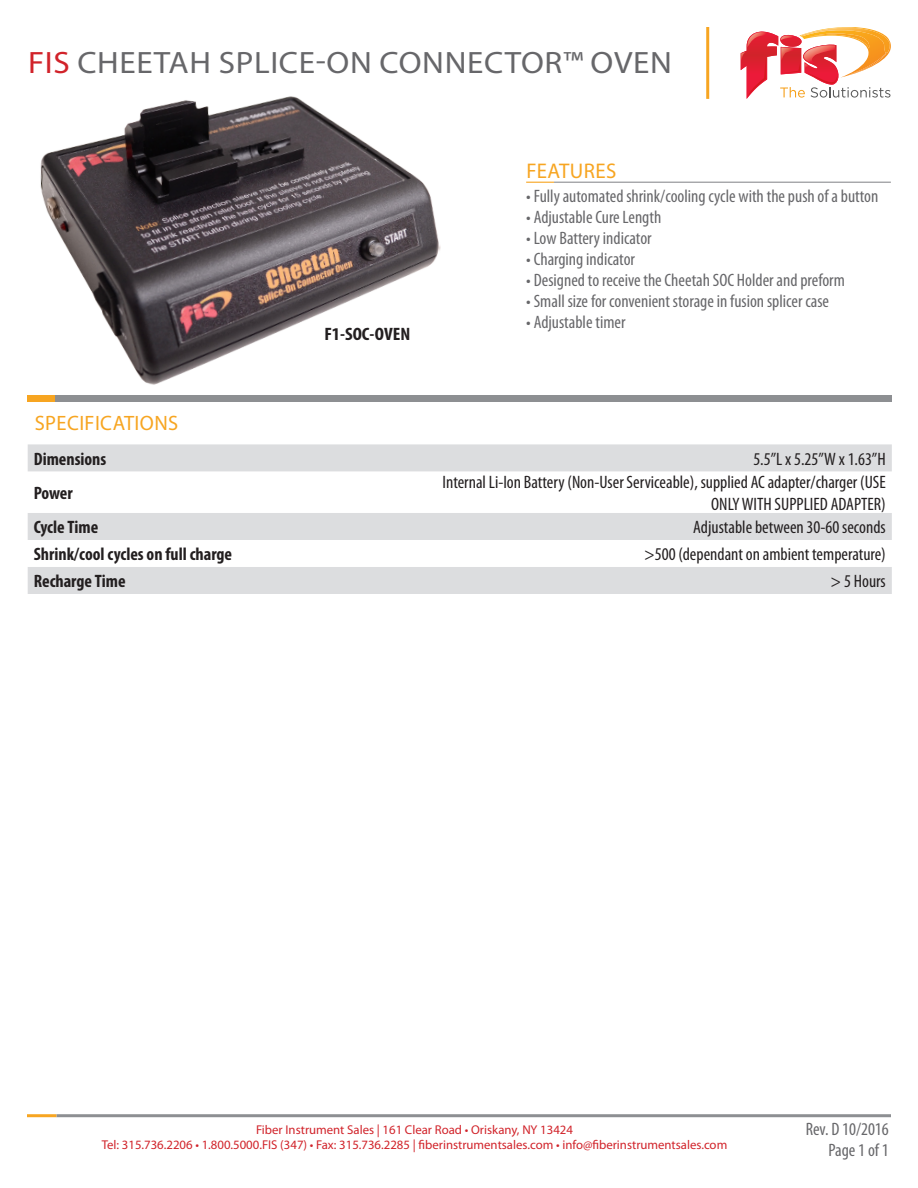
<style>
.page{position:relative;width:918px;height:1188px;background:#fff}
.page>*{position:absolute;margin:0;border:0;box-sizing:border-box;transform-origin:0 0}
.t1{font:31.05px "Myriad Pro";letter-spacing:.02em;color:#67676a;scale:1.07 1}
.t2{font:21.3px "Myriad Pro";letter-spacing:.02em;color:#f7a521}
.t3{font:20.85px "Myriad Pro";letter-spacing:.02em;color:#f7a521}
.t4{font:condensed 18px/21.6px "Myriad Pro";color:#67676a;text-align:right}
.t5{font:condensed 18px/21.6px "Myriad Pro";color:#231f20;text-align:right}
.t6{font:700 condensed 18px "Myriad Pro";color:#231f20}
.t7{font:700 condensed 18px "Myriad Pro";color:#231f20;scale:1.07 1}
.t8{font:12.75px/15.5px "Myriad Pro";color:#d1232a;text-align:center}
.s1{color:#d1232a}
</style>
<div class="page">
<div style="left:55px;top:395px;width:836px;height:7px;background:#8d8f92"></div>
<svg style="left:741px;top:27px;width:150px;height:72px"></svg>
<hr style="left:706px;top:27px;width:3px;height:72px;background:#f7a521">
<hr style="left:554px;top:182px;width:337px;height:1px;background:#8d8f92">
<svg style="left:526px;top:182px;width:28px;height:1px"></svg>
<hr style="left:56px;top:1114px;width:835px;height:3px;background:#8d8f92">
<hr style="left:27px;top:1114px;width:29px;height:3px;background:#f7a521">
<svg style="left:28px;top:444px;width:864px;height:150px;fill:#dcdddf"></svg>
<img style="left:27px;top:96px;width:414px;height:306px">
<h1 class="t1" style="left:28px;top:43px;width:583px"><span class="s1">FIS</span> cheetah splice-on connector™ OVEN</h1>
<p class="t3" style="left:35px;top:411px;width:145px">SPECIFICATIONS</p>
<p class="t7" style="left:324px;top:323px;width:82px">F1-SOC-OVEN</p>
<p class="t2" style="left:526px;top:157px;width:90px">features</p>
<p class="t4" style="left:526px;top:185px;width:354px">• Fully automated shrink/cooling cycle with the push of a button</p>
<p class="t4" style="left:526px;top:206px;width:137px">• Adjustable Cure Length</p>
<p class="t4" style="left:526px;top:227px;width:127px">• Low Battery indicator</p>
<p class="t4" style="left:526px;top:248px;width:110px">• Charging indicator</p>
<p class="t4" style="left:526px;top:269px;width:320px">• Designed to receive the Cheetah SOC Holder and preform</p>
<p class="t4" style="left:526px;top:290px;width:304px">• Small size for convenient storage in fusion splicer case</p>
<p class="t4" style="left:526px;top:311px;width:101px">• Adjustable timer</p>
<p class="t6" style="left:34px;top:447px;width:74px">Dimensions</p>
<p class="t5" style="left:753px;top:448px;width:134px">5.5”L x 5.25”W x 1.63”H</p>
<p class="t6" style="left:34px;top:482px;width:41px">Power</p>
<p class="t5" style="left:443px;top:471px;width:445px">Internal Li-Ion Battery (Non-User Serviceable), supplied AC adapter/charger (USE<br>ONLY WITH SUPPLIED ADAPTER)</p>
<p class="t6" style="left:34px;top:516px;width:66px">Cycle Time</p>
<p class="t5" style="left:693px;top:516px;width:194px">Adjustable between 30-60 seconds</p>
<p class="t6" style="left:34px;top:543px;width:200px">Shrink/cool cycles on full charge</p>
<p class="t5" style="left:644px;top:543px;width:243px">&gt;500 (dependant on ambient temperature)</p>
<p class="t6" style="left:34px;top:570px;width:94px">Recharge Time</p>
<p class="t5" style="left:831px;top:570px;width:57px">&gt; 5 Hours</p>
<p class="t8" style="left:102px;top:1122px;width:627px">Fiber Instrument Sales | 161 Clear Road • Oriskany, NY 13424<br>Tel: 315.736.2206 • 1.800.5000.FIS (347) • Fax: 315.736.2285 | fiberinstrumentsales.com • info@fiberinstrumentsales.com</p>
<p class="t4" style="left:806px;top:1118px;width:85px">Rev. D 10/2016<br>Page 1 of 1</p>
</div>
